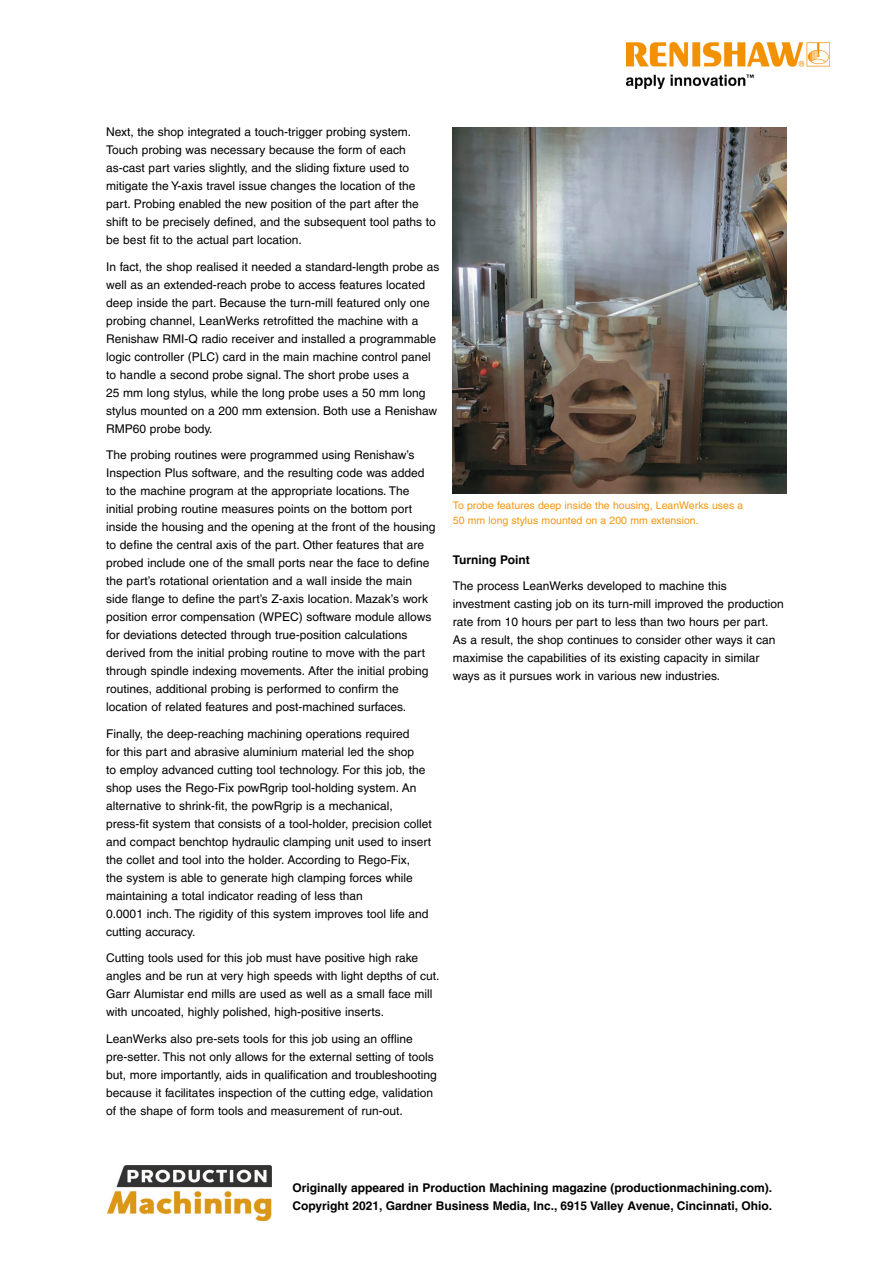
<style>
.page{position:relative;width:893px;height:1263px;background:#fff}
.page>*{position:absolute;margin:0;border:0;box-sizing:border-box;transform-origin:0 0}
.t1{font:12px/18px "Helvetica LT Pro";color:#000}
.t2{font:700 12px/18px "Helvetica LT Pro";color:#000}
.t3{font:10.5px/15px "Helvetica LT Pro";color:#f49712}
</style>
<div class="page">
<img style="left:626px;top:43px;width:203px;height:46px">
<img style="left:453px;top:128px;width:334px;height:365px">
<img style="left:107px;top:1165px;width:164px;height:56px">
<p class="t1" style="left:106px;top:123px;width:331px">Next, the shop integrated a touch-trigger probing system.<br>Touch probing was necessary because the form of each as-cast part varies slightly, and the sliding fixture used to mitigate the Y-axis travel issue changes the location of the part. Probing enabled the new position of the part after the shift to be precisely defined, and the subsequent tool paths to be best fit to the actual part location.</p>
<p class="t1" style="left:106px;top:257px;width:335px">In fact, the shop realised it needed a standard-length probe as well as an extended-reach probe to access features located deep inside the part. Because the turn-mill featured only one probing channel, LeanWerks retrofitted the machine with a Renishaw RMI-Q radio receiver and installed a programmable logic controller (PLC) card in the main machine control panel to handle a second probe signal. The short probe uses a<br>25 mm long stylus, while the long probe uses a 50 mm long stylus mounted on a 200 mm extension. Both use a Renishaw RMP60 probe body.</p>
<p class="t1" style="left:106px;top:446px;width:331px">The probing routines were programmed using Renishaw’s Inspection Plus software, and the resulting code was added to the machine program at the appropriate locations. The initial probing routine measures points on the bottom port inside the housing and the opening at the front of the housing to define the central axis of the part. Other features that are probed include one of the small ports near the face to define the part’s rotational orientation and a wall inside the main side flange to define the part’s Z-axis location. Mazak’s work position error compensation (WPEC) software module allows for deviations detected through true-position calculations derived from the initial probing routine to move with the part through spindle indexing movements. After the initial probing routines, additional probing is performed to confirm the location of related features and post-machined surfaces.</p>
<p class="t1" style="left:106px;top:724px;width:327px">Finally, the deep-reaching machining operations required<br>for this part and abrasive aluminium material led the shop<br>to employ advanced cutting tool technology. For this job, the shop uses the Rego-Fix powRgrip tool-holding system. An alternative to shrink-fit, the powRgrip is a mechanical, press-fit system that consists of a tool-holder, precision collet and compact benchtop hydraulic clamping unit used to insert the collet and tool into the holder. According to Rego-Fix,<br>the system is able to generate high clamping forces while maintaining a total indicator reading of less than<br>0.0001 inch. The rigidity of this system improves tool life and cutting accuracy.</p>
<p class="t1" style="left:106px;top:949px;width:335px">Cutting tools used for this job must have positive high rake angles and be run at very high speeds with light depths of cut.<br>Garr Alumistar end mills are used as well as a small face mill with uncoated, highly polished, high-positive inserts.</p>
<p class="t1" style="left:106px;top:1029px;width:332px">LeanWerks also pre-sets tools for this job using an offline pre-setter. This not only allows for the external setting of tools but, more importantly, aids in qualification and troubleshooting because it facilitates inspection of the cutting edge, validation of the shape of form tools and measurement of run-out.</p>
<p class="t3" style="left:453px;top:498px;width:292px">To probe features deep inside the housing, LeanWerks uses a<br>50 mm long stylus mounted on a 200 mm extension.</p>
<p class="t2" style="left:453px;top:550px;width:78px">Turning Point</p>
<p class="t1" style="left:453px;top:577px;width:332px">The process LeanWerks developed to machine this investment casting job on its turn-mill improved the production rate from 10 hours per part to less than two hours per part.<br>As a result, the shop continues to consider other ways it can maximise the capabilities of its existing capacity in similar ways as it pursues work in various new industries.</p>
<p class="t2" style="left:292px;top:1178px;width:481px">Originally appeared in Production Machining magazine (productionmachining.com).<br>Copyright 2021, Gardner Business Media, Inc., 6915 Valley Avenue, Cincinnati, Ohio.</p>
</div>
